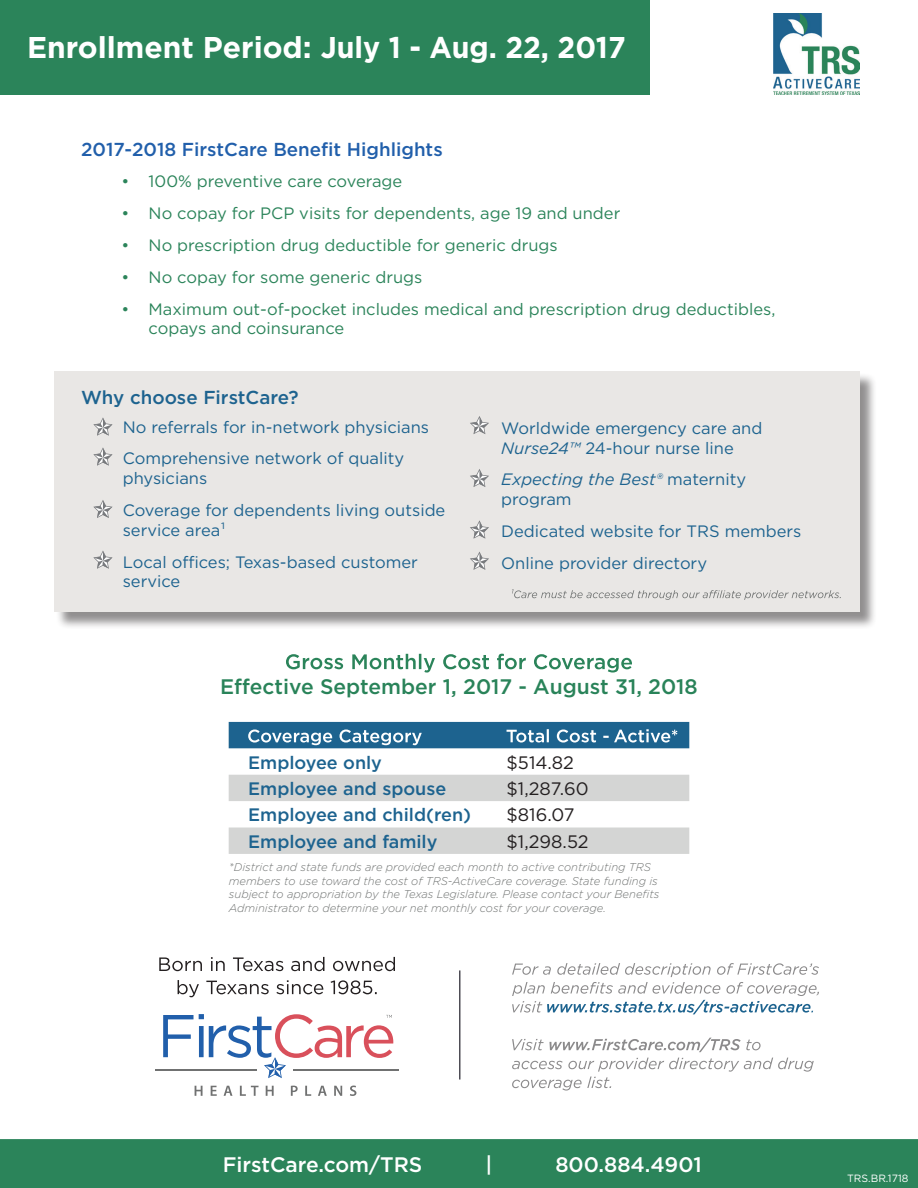
<style>
.page{position:relative;width:918px;height:1188px;background:#fff}
.page>*{position:absolute;margin:0;border:0;box-sizing:border-box;transform-origin:0 0}
.t1{font:700 30px "Gotham";color:#fff}
.t2{font:500 21px "Gotham";color:#298359}
.t3{font:500 21px "Gotham";color:#fff}
.t4{font:500 18.75px "Gotham";color:#215fab}
.t5{font:500 18.75px "Gotham";color:#1d638f}
.t6{font:500 18px "Gotham";color:#1d638f}
.t7{font:18px "Gotham";color:#231f20}
.t8{font:16.5px/31.8px "Gotham";color:#1d638f}
.t9{font:16.5px/19.8px "Gotham";color:#2b845a}
.t10{font:italic 16.5px/19.8px "Gotham";color:#1d638f}
.t11{font:italic 300 11.25px/13.5px "Gotham";color:#707372}
.t12{font:10.5px "Gotham";color:#fff}
.s1{font-style:italic}
.s2{font-style:normal}
</style>
<div class="page">
<div style="left:0;top:1139px;width:918px;height:49px;background:#2b845a"></div>
<div style="left:0;top:0;width:649px;height:95px;background:#2b845a"></div>
<img style="left:774px;top:13px;width:86px;height:82px">
<hr style="left:459px;top:970px;width:1px;height:110px;background:#4e4d55">
<svg style="left:163px;top:1014px;width:230px;height:64px"></svg>
<hr style="left:156px;top:1069px;width:101px;height:2px;background:#707171">
<hr style="left:293px;top:1069px;width:106px;height:2px;background:#707171">
<svg style="left:195px;top:1086px;width:8px;height:10px"></svg>
<svg style="left:211px;top:1086px;width:6px;height:10px"></svg>
<svg style="left:224px;top:1086px;width:8px;height:10px"></svg>
<svg style="left:240px;top:1086px;width:19px;height:10px"></svg>
<svg style="left:266px;top:1086px;width:8px;height:10px"></svg>
<svg style="left:291px;top:1086px;width:7px;height:10px"></svg>
<svg style="left:305px;top:1086px;width:6px;height:10px"></svg>
<svg style="left:318px;top:1086px;width:9px;height:10px"></svg>
<svg style="left:334px;top:1086px;width:8px;height:10px"></svg>
<svg style="left:350px;top:1086px;width:6px;height:10px"></svg>
<svg style="left:159px;top:957px;width:236px;height:14px"></svg>
<svg style="left:178px;top:980px;width:199px;height:17px"></svg>
<svg style="left:512px;top:963px;width:307px;height:51px"></svg>
<svg style="left:512px;top:1038px;width:249px;height:14px"></svg>
<svg style="left:512px;top:1058px;width:302px;height:33px"></svg>
<svg style="left:286px;top:654px;width:346px;height:19px"></svg>
<svg style="left:229px;top:775px;width:460px;height:79px"></svg>
<svg style="left:229px;top:722px;width:460px;height:26px;background:#38759c"></svg>
<div style="left:55px;top:373px;width:822px;height:257px;background:#231f20;opacity:.5"></div>
<div style="left:54px;top:371px;width:806px;height:241px;background:#e9e7e5"></div>
<svg style="left:512px;top:589px;width:329px;height:11px"></svg>
<svg style="left:93px;top:417px;width:20px;height:19px"></svg>
<svg style="left:93px;top:447px;width:20px;height:19px"></svg>
<svg style="left:93px;top:500px;width:20px;height:18px"></svg>
<svg style="left:93px;top:550px;width:20px;height:19px"></svg>
<svg style="left:470px;top:416px;width:19px;height:18px"></svg>
<svg style="left:470px;top:552px;width:19px;height:18px"></svg>
<svg style="left:470px;top:520px;width:19px;height:19px"></svg>
<svg style="left:470px;top:469px;width:19px;height:18px"></svg>
<h1 class="t1" style="left:27px;top:28px;width:600px">Enrollment Period: July 1 - Aug. 22, 2017</h1>
<p class="t4" style="left:81px;top:137px;width:363px">2017-2018 FirstCare Benefit Highlights</p>
<p class="t9" style="left:122px;top:171px;width:282px">• 100% preventive care coverage</p>
<p class="t9" style="left:122px;top:203px;width:500px">• No copay for PCP visits for dependents, age 19 and under</p>
<p class="t9" style="left:122px;top:235px;width:438px">• No prescription drug deductible for generic drugs</p>
<p class="t9" style="left:122px;top:267px;width:302px">• No copay for some generic drugs</p>
<p class="t9" style="left:149px;top:298px;width:628px;text-indent:-27px">• Maximum out-of-pocket includes medical and prescription drug deductibles, copays and coinsurance</p>
<p class="t5" style="left:81px;top:385px;width:219px">Why choose FirstCare?</p>
<p class="t8" style="left:123px;top:411px;width:308px">No referrals for in-network physicians<br>Comprehensive network of quality</p>
<p class="t8" style="left:123px;top:462px;width:324px">physicians<br>Coverage for dependents living outside</p>
<p class="t8" style="left:123px;top:514px;width:297px">service area¹<br>Local offices; Texas-based customer</p>
<p class="t8" style="left:123px;top:565px;width:59px">service</p>
<p class="t8" style="left:501px;top:418px;width:263px;line-height:19.8px">Worldwide emergency care and<br><span class="s1">Nurse24™</span> 24-hour nurse line</p>
<p class="t10" style="left:501px;top:469px;width:246px">Expecting the Best® <span class="s2">maternity program</span></p>
<p class="t8" style="left:501px;top:515px;width:302px">Dedicated website for TRS members<br>Online provider directory</p>
<p class="t2" style="left:220px;top:673px;width:479px">Effective September 1, 2017 - August 31, 2018</p>
<p class="t6" style="left:248px;top:751px;width:135px">Employee only</p>
<p class="t7" style="left:507px;top:751px;width:69px">$514.82</p>
<p class="t6" style="left:248px;top:777px;width:200px">Employee and spouse</p>
<p class="t7" style="left:507px;top:777px;width:84px">$1,287.60</p>
<p class="t6" style="left:248px;top:803px;width:224px">Employee and child(ren)</p>
<p class="t7" style="left:507px;top:804px;width:69px">$816.07</p>
<p class="t6" style="left:248px;top:830px;width:191px">Employee and family</p>
<p class="t7" style="left:507px;top:830px;width:84px">$1,298.52</p>
<p class="t11" style="left:229px;top:860px;width:432px">*District and state funds are provided each month to active contributing TRS members to use toward the cost of TRS-ActiveCare coverage. State funding is subject to appropriation by the Texas Legislature. Please contact your Benefits Administrator to determine your net monthly cost for your coverage.</p>
<p class="t3" style="left:223px;top:1151px;width:201px">FirstCare.com/TRS</p>
<p class="t3" style="left:485px;top:1151px;width:8px">|</p>
<p class="t3" style="left:555px;top:1151px;width:148px">800.884.4901</p>
<p class="t12" style="left:847px;top:1171px;width:63px">TRS.BR.1718</p>
</div>
